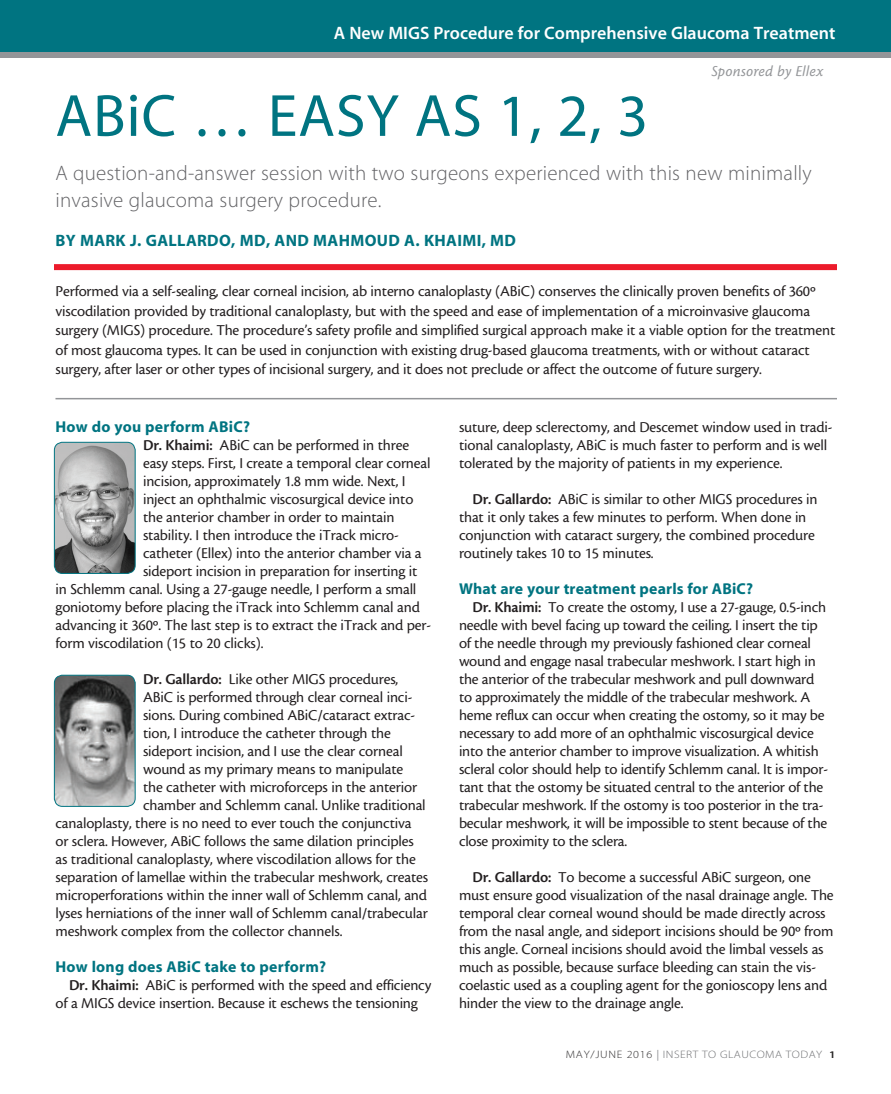
<style>
.page{position:relative;width:891px;height:1094px;background:#fff}
.page>*{position:absolute;margin:0;border:0;box-sizing:border-box;transform-origin:0 0}
.headline{font:60px "Myriad MM SC750 400 600";color:#007481}
.deck{font:21px/27px "Myriad MM 215 600";letter-spacing:.01em;color:#636366}
.t1{font:18px "Myriad MM 565 600";color:#fff}
.author{font:16.5px "Myriad MM 700 600";letter-spacing:.02em;color:#007481}
.body{font:15.75px/18px "Cronos MM 408 10";letter-spacing:-.01em;color:#231f20}
.subhead_question{font:15.75px "Myriad MM 700 600";letter-spacing:.01em;color:#007481}
.Subhead_Special_no_l{font:15.75px "Cronos MM It 408 10";letter-spacing:.015em;color:#939598}
.t2{font:10.8px "Myriad MM 215 600";letter-spacing:.04em;color:#6c6d70;scale:1.11 1}
.s1{font-family:"Myriad MM 400 600"}
.s2{font-family:"Cronos MM 574 10"}
.s3{color:#312f30}
.s4{font-family:"Myriad MM 400 600";color:#939598}
.s5{font-family:"Myriad MM 565 600";font-size:10.2px;color:#231f20}
</style>
<div class="page">
<div style="left:0;top:0;width:891px;height:58px;background:#007481"></div>
<div style="left:0;top:53px;width:891px;height:5px;background:#939598"></div>
<img style="left:54px;top:675px;width:81px;height:131px">
<div style="left:54px;top:675px;width:82px;height:131px;border:1px solid #007481;border-radius:8px"></div>
<img style="left:54px;top:442px;width:80px;height:130px">
<div style="left:54px;top:442px;width:82px;height:132px;border:1px solid #007481;border-radius:8px"></div>
<div style="left:54px;top:264px;width:783px;height:6px;background:#ec1b2b"></div>
<hr style="left:56px;top:398px;width:781px;height:1px;background:#939598">
<p class="t1" style="left:334px;top:24px;width:503px">A New MIGS Procedure for Comprehensive Glaucoma Treatment</p>
<p class="headline" style="left:55px;top:87px;width:594px">AB<span class="s1">i</span>C … <span class="s1">EASY AS</span> 1, 2, 3</p>
<p class="Subhead_Special_no_l" style="left:711px;top:62px;width:113px">Sponsored by Ellex</p>
<p class="deck" style="left:56px;top:161px;width:758px">A question-and-answer session with two surgeons experienced with this new minimally invasive glaucoma surgery procedure.</p>
<p class="author" style="left:56px;top:233px;width:462px">BY MARK J. GALLARDO, MD, AND MAHMOUD A. KHAIMI, MD</p>
<p class="body" style="left:56px;top:282px;width:781px;line-height:19.5px">Performed via a self-sealing, clear corneal incision, ab interno canaloplasty (ABiC) conserves the clinically proven benefits of 360º viscodilation provided by traditional canaloplasty, but with the speed and ease of implementation of a microinvasive glaucoma surgery (MIGS) procedure. The procedure’s safety profile and simplified surgical approach make it a viable option for the treatment of most glaucoma types. It can be used in conjunction with existing drug-based glaucoma treatments, with or without cataract surgery, after laser or other types of incisional surgery, and it does not preclude or affect the outcome of future surgery.</p>
<p class="subhead_question" style="left:56px;top:419px;width:196px">How do you perform ABiC?</p>
<p class="body" style="left:143px;top:436px;width:268px"><span class="s2">Dr. Khaimi:</span> ABiC can be performed in three</p>
<p class="body" style="left:143px;top:454px;width:289px">easy steps. First, I create a temporal clear corneal</p>
<p class="body" style="left:143px;top:472px;width:264px">incision, approximately 1.8 mm wide. Next, I</p>
<p class="body" style="left:143px;top:490px;width:272px">inject an ophthalmic viscosurgical device into</p>
<p class="body" style="left:143px;top:508px;width:253px">the anterior chamber in order to maintain</p>
<p class="body" style="left:143px;top:526px;width:257px">stability. I then introduce the iTrack micro-</p>
<p class="body" style="left:143px;top:544px;width:280px">catheter (Ellex) into the anterior chamber via a</p>
<p class="body" style="left:143px;top:562px;width:276px">sideport incision in preparation for inserting it</p>
<p class="body" style="left:56px;top:580px;width:362px">in Schlemm canal. Using a 27-gauge needle, I perform a small</p>
<p class="body" style="left:56px;top:598px;width:366px">goniotomy before placing the iTrack into Schlemm canal and</p>
<p class="body" style="left:56px;top:616px;width:377px">advancing it 360º. The last step is to extract the iTrack and per-</p>
<p class="body" style="left:56px;top:634px;width:210px">form viscodilation (15 to 20 clicks).</p>
<p class="body" style="left:143px;top:670px;width:257px"><span class="s2">Dr. Gallardo:</span> Like other MIGS procedures,</p>
<p class="body" style="left:143px;top:688px;width:271px">ABiC is performed through clear corneal inci-</p>
<p class="body" style="left:143px;top:706px;width:274px">sions. During combined ABiC/cataract extrac-</p>
<p class="body" style="left:143px;top:724px;width:249px">tion, I introduce the catheter through the</p>
<p class="body" style="left:143px;top:742px;width:261px">sideport incision, and I use the clear corneal</p>
<p class="body" style="left:143px;top:760px;width:262px">wound as my primary means to manipulate</p>
<p class="body" style="left:143px;top:778px;width:276px">the catheter with microforceps in the anterior</p>
<p class="body" style="left:143px;top:796px;width:284px">chamber and Schlemm canal. Unlike traditional</p>
<p class="body" style="left:56px;top:814px;width:358px">canaloplasty, there is no need to ever touch the conjunctiva</p>
<p class="body" style="left:56px;top:832px;width:360px">or sclera. However, ABiC follows the same dilation principles</p>
<p class="body" style="left:56px;top:850px;width:362px">as traditional canaloplasty, where viscodilation allows for the</p>
<p class="body" style="left:56px;top:868px;width:374px">separation of lamellae within the trabecular meshwork, creates</p>
<p class="body" style="left:56px;top:886px;width:373px">microperforations within the inner wall of Schlemm canal, and</p>
<p class="body" style="left:56px;top:904px;width:374px">lyses herniations of the inner wall of Schlemm canal/trabecular</p>
<p class="body" style="left:56px;top:922px;width:288px">meshwork complex from the collector channels.</p>
<p class="subhead_question" style="left:56px;top:959px;width:272px">How long does ABiC take to perform?</p>
<p class="body" style="left:56px;top:976px;width:377px;text-indent:14px"><span class="s2">Dr. Khaimi:</span> ABiC is performed with the speed and efficiency of a MIGS device insertion. Because it eschews the tensioning</p>
<p class="body" style="left:459px;top:418px;width:375px">suture, deep sclerectomy, and Descemet window used in tradi&shy;tional canaloplasty, ABiC is much faster to perform and is well tolerated by the majority of patients in my experience.</p>
<p class="body" style="left:459px;top:490px;width:360px;text-indent:14px"><span class="s2">Dr. Gallardo:</span> ABiC is similar to other MIGS procedures in that it only takes a few minutes to perform. When done in conjunction with cataract surgery, the combined procedure routinely takes 10 to 15 minutes.</p>
<p class="subhead_question" style="left:459px;top:581px;width:296px">What are your treatment pearls for ABiC?</p>
<p class="body" style="left:459px;top:598px;width:371px;text-indent:14px"><span class="s2">Dr. Khaimi:</span> To create the ostomy, I use a 27-gauge, 0.5-inch needle with bevel facing up toward the ceiling. I insert the tip of the needle through my previously fashioned clear corneal wound and engage nasal trabecular meshwork. I start high in the anterior of the trabecular meshwork and pull downward to approximately the middle of the trabecular meshwork. A heme reflux can occur when creating the ostomy, so it may be necessary to add more of an ophthalmic viscosurgical device into the anterior chamber to improve visualization. A whitish scleral color should help to identify Schlemm canal. It is impor&shy;tant that the ostomy be situated central to the anterior of the trabecular meshwork. If the ostomy is too posterior in the tra&shy;becular meshwork, it will be impossible to stent because of the close proximity to the sclera.</p>
<p class="body" style="left:459px;top:868px;width:376px;text-indent:14px"><span class="s2">Dr. Gallardo:</span> To become a successful ABiC surgeon, one must ensure good visualization of the nasal drainage angle. The temporal clear corneal wound should be made directly across from the nasal angle, and sideport incisions should be 90º from this angle. Corneal incisions should avoid the limbal vessels as much as possible, because surface bleeding can stain the vis&shy;coelastic used as a coupling agent for the gonioscopy lens and hinder the view to the drainage angle.</p>
<p class="t2" style="left:566px;top:1049px;width:244px"><span class="s3">MAY/JUNE 2016</span> <span class="s4">|</span> INSERT TO GLAUCOMA TODAY <span class="s5">1</span></p>
</div>
